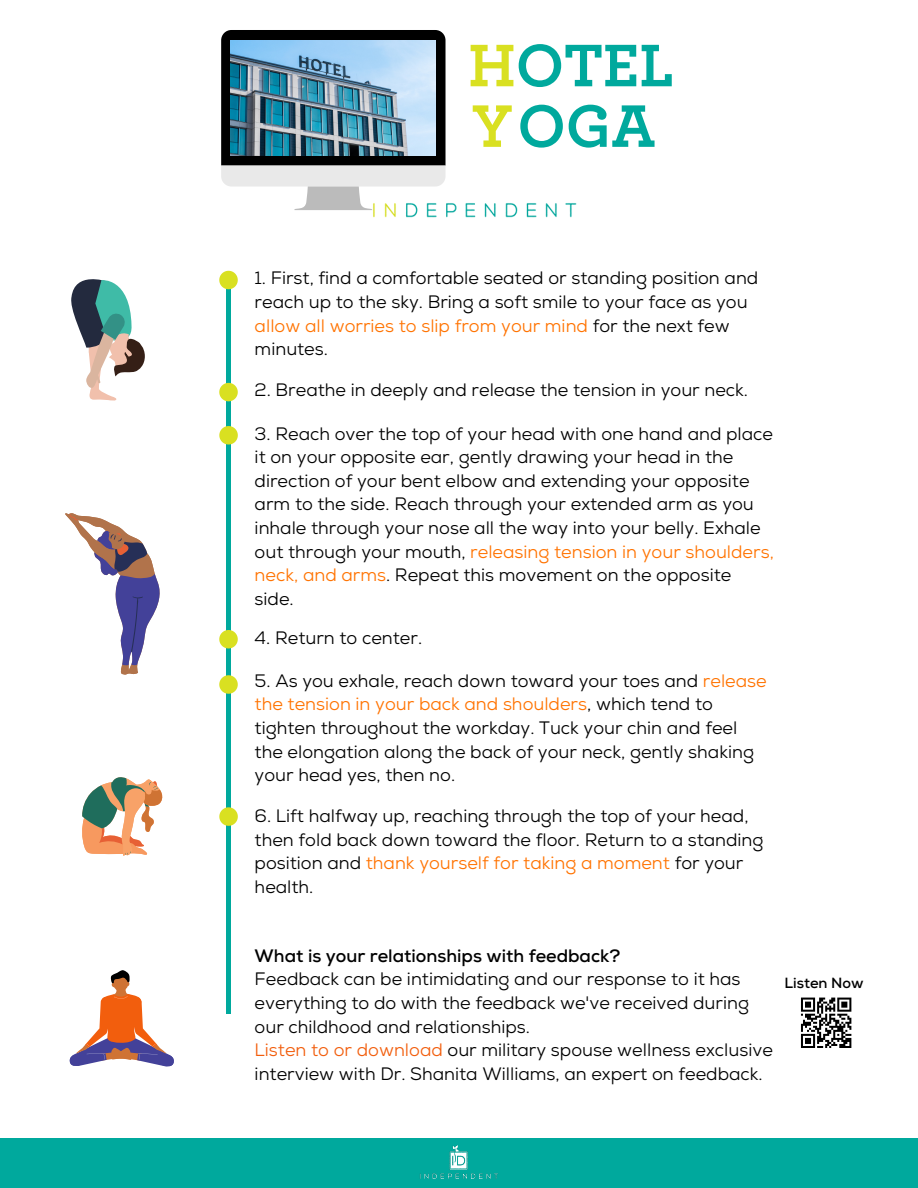
<style>
.page{position:relative;width:918px;height:1188px;background:#fff}
.page>*{position:absolute;margin:0;border:0;box-sizing:border-box;transform-origin:0 0}
.t1{font:700 63px/60.6px "Archer";color:#00a99d}
.t2{font:18px/23.7px "Nexa";color:#000}
.t3{font:700 18px "Nexa";color:#000}
.t4{font:700 14.7px "Nexa";color:#000}
.s1{color:#d9e021}
.s2{color:#ff7300}
.s3{color:#f25e0d}
</style>
<div class="page">
<div style="left:0;top:1138px;width:918px;height:50px;background:#00a99d"></div>
<div style="left:226px;top:287px;width:5px;height:727px;background:#00a99d"></div>
<svg style="left:219px;top:271px;width:19px;height:18px"></svg>
<svg style="left:219px;top:426px;width:19px;height:19px"></svg>
<svg style="left:219px;top:675px;width:19px;height:19px"></svg>
<svg style="left:219px;top:807px;width:19px;height:19px"></svg>
<svg style="left:219px;top:383px;width:19px;height:18px"></svg>
<svg style="left:219px;top:630px;width:19px;height:18px"></svg>
<img style="left:420px;top:1145px;width:78px;height:34px">
<svg style="left:71px;top:279px;width:74px;height:122px"></svg>
<svg style="left:69px;top:970px;width:105px;height:97px"></svg>
<svg style="left:65px;top:513px;width:95px;height:162px"></svg>
<svg style="left:82px;top:777px;width:80px;height:79px"></svg>
<img style="left:373px;top:203px;width:204px;height:15px">
<svg style="left:221px;top:30px;width:225px;height:180px"></svg>
<img style="left:231px;top:41px;width:205px;height:115px">
<svg style="left:801px;top:998px;width:50px;height:50px"></svg>
<h1 class="t1" style="left:468px;top:37px;width:207px"><span class="s1">H</span>OTEL<br><span class="s1">Y</span>OGA</h1>
<p class="t2" style="left:255px;top:269px;width:505px">1. First, find a comfortable seated or standing position and reach up to the sky. Bring a soft smile to your face as you <span class="s2">allow all worries to slip from your mind</span> for the next few minutes.</p>
<p class="t2" style="left:255px;top:381px;width:495px">2. Breathe in deeply and release the tension in your neck.</p>
<p class="t2" style="left:255px;top:424px;width:521px">3. Reach over the top of your head with one hand and place it on your opposite ear, gently drawing your head in the direction of your bent elbow and extending your opposite arm to the side. Reach through your extended arm as you inhale through your nose all the way into your belly. Exhale out through your mouth, <span class="s2">releasing tension in your shoulders, neck, and arms</span>. Repeat this movement on the opposite side.</p>
<p class="t2" style="left:255px;top:628px;width:169px">4. Return to center.</p>
<p class="t2" style="left:255px;top:671px;width:514px">5. As you exhale, reach down toward your toes and <span class="s2">release the tension in your back and shoulders</span>, which tend to tighten throughout the workday. Tuck your chin and feel the elongation along the back of your neck, gently shaking your head yes, then no.</p>
<p class="t2" style="left:255px;top:806px;width:510px">6. Lift halfway up, reaching through the top of your head, then fold back down toward the floor. Return to a standing position and <span class="s2">thank yourself for taking a moment</span> for your health.</p>
<p class="t3" style="left:255px;top:949px;width:367px">What is your relationships with feedback?</p>
<p class="t2" style="left:255px;top:970px;width:520px">Feedback can be intimidating and our response to it has everything to do with the feedback we've received during our childhood and relationships.<br><span class="s3">Listen to or download</span> our military spouse wellness exclusive interview with Dr. Shanita Williams, an expert on feedback.</p>
<p class="t4" style="left:785px;top:978px;width:81px">Listen Now</p>
</div>
